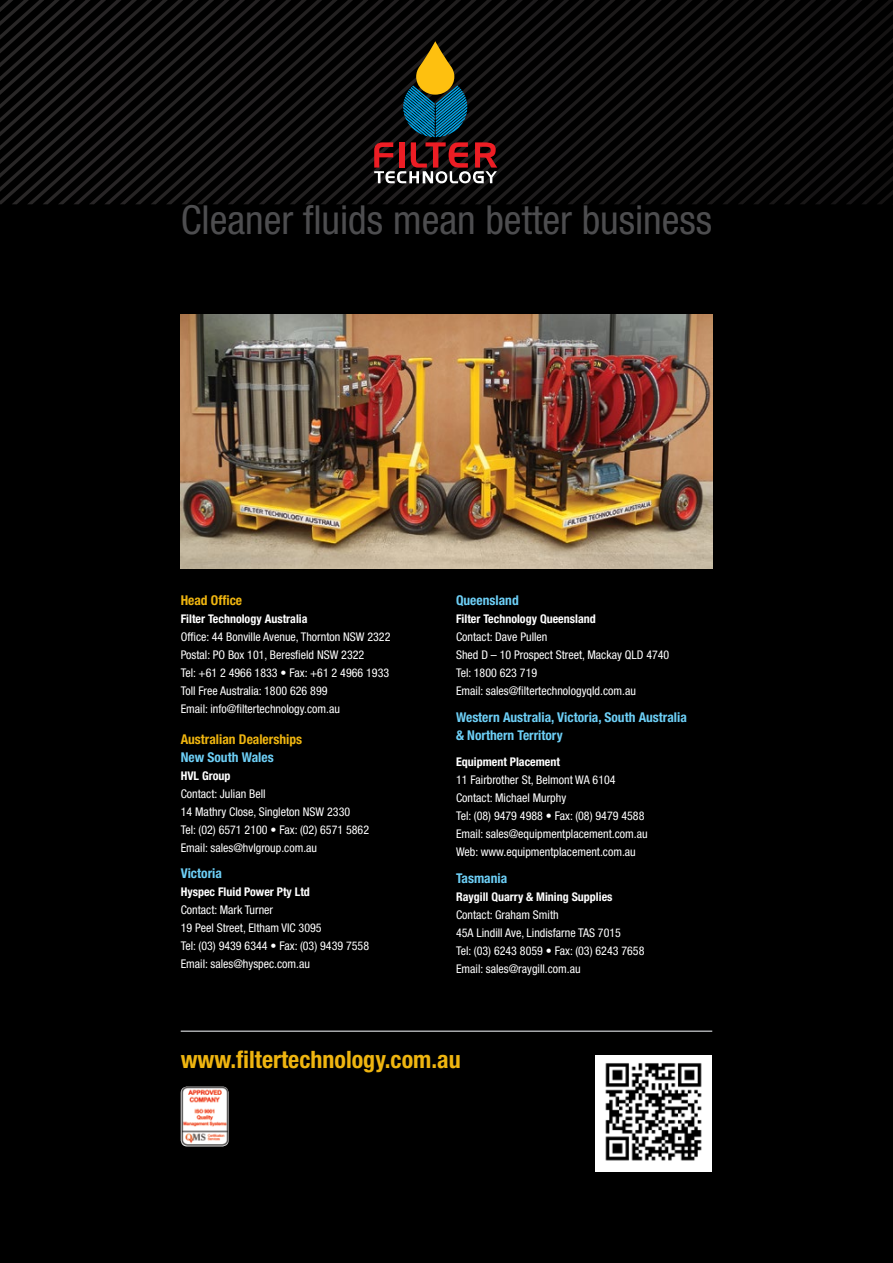
<style>
.page{position:relative;width:893px;height:1263px;background:#000}
.page>*{position:absolute;margin:0;border:0;box-sizing:border-box;transform-origin:0 0}
.t1{font:condensed 40.05px "Helvetica Neue LT Std";color:#4d4d4f}
.t2{font:700 condensed 24px "Helvetica Neue LT Std";color:#efb510}
.t3{font:700 condensed 13.5px/18px "Helvetica Neue LT Std";color:#6dcff6}
.t4{font:700 condensed 13.5px "Helvetica Neue LT Std";color:#efb510}
.t5{font:condensed 12px "Helvetica Neue LT Std";color:#fff}
.t6{font:700 condensed 12px "Helvetica Neue LT Std";color:#fff}
</style>
<div class="page">
<img style="left:181px;top:315px;width:531px;height:254px">
<img style="left:0;top:0;width:893px;height:204px">
<svg style="left:374px;top:41px;width:123px;height:142px"></svg>
<hr style="left:181px;top:1030px;width:531px;height:2px;background:#a7a9ac">
<img style="left:181px;top:1086px;width:48px;height:60px">
<div style="left:595px;top:1054px;width:117px;height:117px;background:#fff"></div>
<img style="left:605px;top:1063px;width:97px;height:98px">
<p class="t1" style="left:181px;top:196px;width:533px">Cleaner fluids mean better business</p>
<p class="t4" style="left:181px;top:592px;width:63px">Head Office</p>
<p class="t6" style="left:181px;top:611px;width:128px">Filter Technology Australia</p>
<p class="t5" style="left:181px;top:630px;width:211px">Office: 44 Bonville Avenue, Thornton NSW 2322</p>
<p class="t5" style="left:181px;top:648px;width:185px">Postal: PO Box 101, Beresfield NSW 2322</p>
<p class="t5" style="left:181px;top:666px;width:210px">Tel: +61 2 4966 1833 • Fax: +61 2 4966 1933</p>
<p class="t5" style="left:181px;top:684px;width:148px">Toll Free Australia: 1800 626 899</p>
<p class="t5" style="left:181px;top:702px;width:161px">Email: info@filtertechnology.com.au</p>
<p class="t4" style="left:181px;top:731px;width:123px">Australian Dealerships</p>
<p class="t3" style="left:181px;top:748px;width:94px">New South Wales</p>
<p class="t6" style="left:181px;top:768px;width:51px">HVL Group</p>
<p class="t5" style="left:181px;top:786px;width:86px">Contact: Julian Bell</p>
<p class="t5" style="left:181px;top:804px;width:171px">14 Mathry Close, Singleton NSW 2330</p>
<p class="t5" style="left:181px;top:822px;width:190px">Tel: (02) 6571 2100 • Fax: (02) 6571 5862</p>
<p class="t5" style="left:181px;top:840px;width:138px">Email: sales@hvlgroup.com.au</p>
<p class="t3" style="left:181px;top:864px;width:43px">Victoria</p>
<p class="t6" style="left:181px;top:885px;width:131px">Hyspec Fluid Power Pty Ltd</p>
<p class="t5" style="left:181px;top:903px;width:94px">Contact: Mark Turner</p>
<p class="t5" style="left:181px;top:921px;width:142px">19 Peel Street, Eltham VIC 3095</p>
<p class="t5" style="left:181px;top:939px;width:190px">Tel: (03) 9439 6344 • Fax: (03) 9439 7558</p>
<p class="t5" style="left:181px;top:957px;width:131px">Email: sales@hyspec.com.au</p>
<p class="t3" style="left:456px;top:591px;width:64px">Queensland</p>
<p class="t6" style="left:456px;top:611px;width:141px">Filter Technology Queensland</p>
<p class="t5" style="left:456px;top:630px;width:93px">Contact: Dave Pullen</p>
<p class="t5" style="left:456px;top:648px;width:215px">Shed D – 10 Prospect Street, Mackay QLD 4740</p>
<p class="t5" style="left:456px;top:666px;width:83px">Tel: 1800 623 719</p>
<p class="t5" style="left:456px;top:684px;width:181px">Email: sales@filtertechnologyqld.com.au</p>
<p class="t3" style="left:456px;top:707px;width:232px">Western Australia, Victoria, South Australia &amp; Northern Territory</p>
<p class="t6" style="left:456px;top:754px;width:105px">Equipment Placement</p>
<p class="t5" style="left:456px;top:773px;width:161px">11 Fairbrother St, Belmont WA 6104</p>
<p class="t5" style="left:456px;top:791px;width:112px">Contact: Michael Murphy</p>
<p class="t5" style="left:456px;top:809px;width:190px">Tel: (08) 9479 4988 • Fax: (08) 9479 4588</p>
<p class="t5" style="left:456px;top:827px;width:193px">Email: sales@equipmentplacement.com.au</p>
<p class="t5" style="left:456px;top:845px;width:181px">Web: www.equipmentplacement.com.au</p>
<p class="t3" style="left:456px;top:868px;width:53px">Tasmania</p>
<p class="t6" style="left:456px;top:889px;width:158px">Raygill Quarry &amp; Mining Supplies</p>
<p class="t5" style="left:456px;top:907px;width:104px">Contact: Graham Smith</p>
<p class="t5" style="left:456px;top:925px;width:166px">45A Lindill Ave, Lindisfarne TAS 7015</p>
<p class="t5" style="left:456px;top:943px;width:190px">Tel: (03) 6243 8059 • Fax: (03) 6243 7658</p>
<p class="t5" style="left:456px;top:961px;width:126px">Email: sales@raygill.com.au</p>
<p class="t2" style="left:181px;top:1045px;width:282px">www.filtertechnology.com.au</p>
</div>
